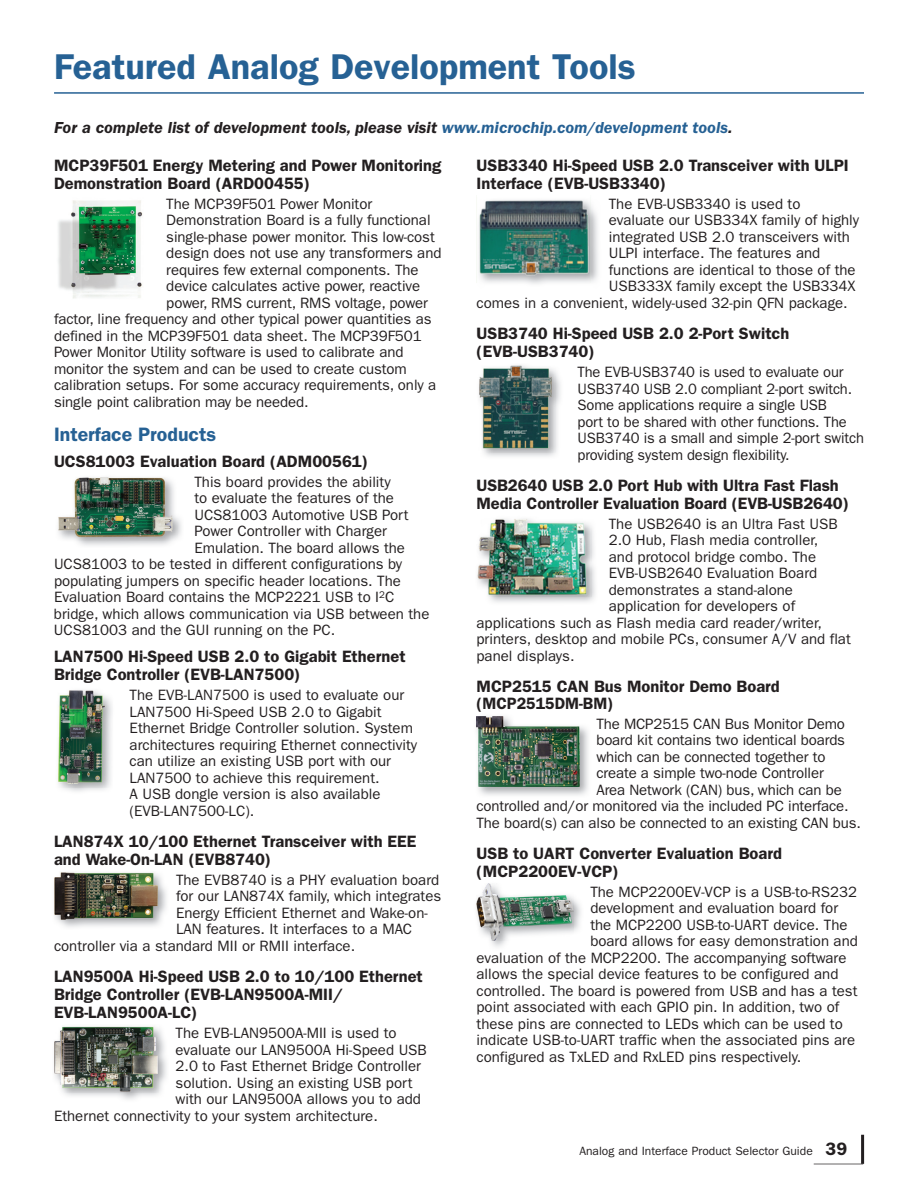
<style>
.page{position:relative;width:918px;height:1188px;background:#fff}
.page>*{position:absolute;margin:0;border:0;box-sizing:border-box;transform-origin:0 0}
.t1{font:600 36px "ITC Franklin Gothic Std";color:#266194}
.t2{font:600 19.5px "ITC Franklin Gothic Std";color:#266194}
.t3{font:600 16.5px/18px "ITC Franklin Gothic Std";color:#231f20}
.t4{font:italic 600 16.5px "ITC Franklin Gothic Std";color:#231f20}
.t5{font:15px/16.5px "ITC Franklin Gothic Std";color:#231f20}
.t6{font:12px "ITC Franklin Gothic Std";color:#231f20}
.s1{color:#266194}
.s2{font-weight:600;font-size:18px}
</style>
<div class="page">
<hr style="left:862px;top:1135px;width:2px;height:29px;background:#231f20">
<hr style="left:814px;top:1164px;width:49px;height:1px;background:#231f20">
<hr style="left:54px;top:92px;width:810px;height:2px;background:#266194">
<img style="left:58px;top:200px;width:85px;height:99px">
<img style="left:77px;top:518px;width:105px;height:28px">
<img style="left:58px;top:477px;width:119px;height:64px">
<img style="left:56px;top:689px;width:56px;height:99px">
<img style="left:57px;top:876px;width:110px;height:51px">
<img style="left:54px;top:872px;width:105px;height:48px">
<img style="left:63px;top:1029px;width:104px;height:71px">
<img style="left:54px;top:1026px;width:104px;height:66px">
<img style="left:476px;top:208px;width:122px;height:76px">
<img style="left:477px;top:200px;width:115px;height:83px">
<img style="left:484px;top:373px;width:77px;height:84px">
<img style="left:479px;top:365px;width:77px;height:87px">
<img style="left:489px;top:529px;width:106px;height:74px">
<img style="left:477px;top:518px;width:115px;height:79px">
<img style="left:476px;top:716px;width:113px;height:80px">
<img style="left:477px;top:716px;width:102px;height:70px">
<img style="left:476px;top:883px;width:105px;height:64px">
<img style="left:477px;top:884px;width:96px;height:57px">
<h1 class="t1" style="left:54px;top:45px;width:583px">Featured Analog Development Tools</h1>
<p class="t4" style="left:54px;top:118px;width:680px">For a complete list of development tools, please visit <span class="s1">www.microchip.com/development tools</span>.</p>
<p class="t3" style="left:54px;top:157px;width:389px">MCP39F501 Energy Metering and Power Monitoring<br>Demonstration Board (ARD00455)</p>
<p class="t5" style="left:166px;top:196px;width:207px">The MCP39F501 Power Monitor</p>
<p class="t5" style="left:166px;top:212px;width:266px">Demonstration Board is a fully functional</p>
<p class="t5" style="left:166px;top:229px;width:270px">single-phase power monitor . This low-cost</p>
<p class="t5" style="left:166px;top:245px;width:277px">design does not use any transformers and</p>
<p class="t5" style="left:166px;top:262px;width:254px">requires few external components . The</p>
<p class="t5" style="left:166px;top:278px;width:255px">device calculates active power, reactive</p>
<p class="t5" style="left:166px;top:295px;width:263px">power, RMS current, RMS voltage, power</p>
<p class="t5" style="left:54px;top:311px;width:379px">factor, line frequency and other typical power quantities as</p>
<p class="t5" style="left:54px;top:328px;width:369px">defined in the MCP39F501 data sheet . The MCP39F501</p>
<p class="t5" style="left:54px;top:344px;width:351px">Power Monitor Utility software is used to calibrate and</p>
<p class="t5" style="left:54px;top:361px;width:354px">monitor the system and can be used to create custom</p>
<p class="t5" style="left:54px;top:377px;width:384px">calibration setups . For some accuracy requirements, only a</p>
<p class="t5" style="left:54px;top:394px;width:256px">single point calibration may be needed .</p>
<h2 class="t2" style="left:54px;top:423px;width:164px">Interface Products</h2>
<p class="t3" style="left:54px;top:453px;width:316px">UCS81003 Evaluation Board (ADM00561)</p>
<p class="t5" style="left:194px;top:474px;width:198px">This board provides the ability</p>
<p class="t5" style="left:194px;top:490px;width:201px">to evaluate the features of the</p>
<p class="t5" style="left:194px;top:507px;width:216px">UCS81003 Automotive USB Port</p>
<p class="t5" style="left:194px;top:523px;width:194px">Power Controller with Charger</p>
<p class="t5" style="left:194px;top:540px;width:212px">Emulation . The board allows the</p>
<p class="t5" style="left:54px;top:556px;width:350px">UCS81003 to be tested in different configurations by</p>
<p class="t5" style="left:54px;top:573px;width:349px">populating jumpers on specific header locations . The</p>
<p class="t5" style="left:54px;top:589px;width:342px">Evaluation Board contains the MCP2221 USB to I<sup>2</sup>C</p>
<p class="t5" style="left:54px;top:606px;width:377px">bridge, which allows communication via USB between the</p>
<p class="t5" style="left:54px;top:622px;width:283px">UCS81003 and the GUI running on the PC .</p>
<p class="t3" style="left:54px;top:648px;width:353px">LAN7500 Hi-Speed USB 2.0 to Gigabit Ethernet<br>Bridge Controller (EVB-LAN7500)</p>
<p class="t5" style="left:130px;top:687px;width:289px">The EVB-LAN7500 is used to evaluate our LAN7500 Hi-Speed USB 2 .0 to Gigabit Ethernet Bridge Controller solution . System architectures requiring Ethernet connectivity can utilize an existing USB port with our LAN7500 to achieve this requirement .<br>A USB dongle version is also available (EVB-LAN7500-LC) .</p>
<p class="t3" style="left:54px;top:832px;width:364px">LAN874X 10/100 Ethernet Transceiver with EEE and Wake-On-LAN (EVB8740)</p>
<p class="t5" style="left:176px;top:872px;width:265px">The EVB8740 is a PHY evaluation board</p>
<p class="t5" style="left:176px;top:888px;width:267px">for our LAN874X family, which integrates</p>
<p class="t5" style="left:176px;top:905px;width:253px">Energy Efficient Ethernet and Wake-on-</p>
<p class="t5" style="left:176px;top:921px;width:238px">LAN features . It interfaces to a MAC</p>
<p class="t5" style="left:54px;top:938px;width:303px">controller via a standard MII or RMII interface .</p>
<p class="t3" style="left:54px;top:968px;width:370px">LAN9500A Hi-Speed USB 2.0 to 10/100 Ethernet<br>Bridge Controller (EVB-LAN9500A-MII/<br>EVB-LAN9500A-LC)</p>
<p class="t5" style="left:176px;top:1025px;width:223px">The EVB-LAN9500A-MII is used to</p>
<p class="t5" style="left:176px;top:1041px;width:253px">evaluate our LAN9500A Hi-Speed USB</p>
<p class="t5" style="left:176px;top:1058px;width:247px">2 .0 to Fast Ethernet Bridge Controller</p>
<p class="t5" style="left:176px;top:1074px;width:238px">solution . Using an existing USB port</p>
<p class="t5" style="left:176px;top:1091px;width:247px">with our LAN9500A allows you to add</p>
<p class="t5" style="left:54px;top:1107px;width:325px">Ethernet connectivity to your system architecture .</p>
<p class="t3" style="left:477px;top:157px;width:374px">USB3340 Hi-Speed USB 2.0 Transceiver with ULPI<br>Interface (EVB-USB3340)</p>
<p class="t5" style="left:609px;top:196px;width:193px">The EVB-USB3340 is used to</p>
<p class="t5" style="left:609px;top:212px;width:252px">evaluate our USB334X family of highly</p>
<p class="t5" style="left:609px;top:229px;width:243px">integrated USB 2 .0 transceivers with</p>
<p class="t5" style="left:609px;top:245px;width:213px">ULPI interface . The features and</p>
<p class="t5" style="left:609px;top:262px;width:248px">functions are identical to those of the</p>
<p class="t5" style="left:609px;top:278px;width:248px">USB333X family except the USB334X</p>
<p class="t5" style="left:477px;top:295px;width:373px">comes in a convenient, widely-used 32-pin QFN package .</p>
<p class="t3" style="left:477px;top:325px;width:314px">USB3740 Hi-Speed USB 2.0 2-Port Switch (EVB-USB3740)</p>
<p class="t5" style="left:578px;top:364px;width:288px">The EVB-USB3740 is used to evaluate our USB3740 USB 2 .0 compliant 2-port switch .<br>Some applications require a single USB<br>port to be shared with other functions . The USB3740 is a small and simple 2-port switch providing system design flexibility .</p>
<p class="t3" style="left:477px;top:476px;width:374px">USB2640 USB 2.0 Port Hub with Ultra Fast Flash<br>Media Controller Evaluation Board (EVB-USB2640)</p>
<p class="t5" style="left:609px;top:516px;width:230px">The USB2640 is an Ultra Fast USB</p>
<p class="t5" style="left:609px;top:532px;width:211px">2 .0 Hub, Flash media controller,</p>
<p class="t5" style="left:609px;top:549px;width:209px">and protocol bridge combo . The</p>
<p class="t5" style="left:609px;top:565px;width:210px">EVB-USB2640 Evaluation Board</p>
<p class="t5" style="left:609px;top:582px;width:186px">demonstrates a stand-alone</p>
<p class="t5" style="left:609px;top:598px;width:188px">application for developers of</p>
<p class="t5" style="left:477px;top:615px;width:347px">applications such as Flash media card reader/writer,</p>
<p class="t5" style="left:477px;top:631px;width:376px">printers, desktop and mobile PCs, consumer A/V and flat</p>
<p class="t5" style="left:477px;top:648px;width:100px">panel displays .</p>
<p class="t3" style="left:477px;top:678px;width:305px;line-height:16.5px">MCP2515 CAN Bus Monitor Demo Board (MCP2515DM-BM)</p>
<p class="t5" style="left:596px;top:715px;width:250px">The MCP2515 CAN Bus Monitor Demo</p>
<p class="t5" style="left:596px;top:732px;width:250px">board kit contains two identical boards</p>
<p class="t5" style="left:596px;top:748px;width:231px">which can be connected together to</p>
<p class="t5" style="left:596px;top:765px;width:229px">create a simple two-node Controller</p>
<p class="t5" style="left:596px;top:781px;width:247px">Area Network (CAN) bus, which can be</p>
<p class="t5" style="left:477px;top:798px;width:374px">controlled and/or monitored via the included PC interface .</p>
<p class="t5" style="left:477px;top:814px;width:386px">The board(s) can also be connected to an existing CAN bus .</p>
<p class="t3" style="left:477px;top:844px;width:307px">USB to UART Converter Evaluation Board (MCP2200EV-VCP)</p>
<p class="t5" style="left:590px;top:884px;width:268px">The MCP2200EV-VCP is a USB-to-RS232</p>
<p class="t5" style="left:590px;top:900px;width:249px">development and evaluation board for</p>
<p class="t5" style="left:590px;top:917px;width:259px">the MCP2200 USB-to-UART device . The</p>
<p class="t5" style="left:590px;top:933px;width:269px">board allows for easy demonstration and</p>
<p class="t5" style="left:477px;top:950px;width:371px">evaluation of the MCP2200 . The accompanying software</p>
<p class="t5" style="left:477px;top:966px;width:363px">allows the special device features to be configured and</p>
<p class="t5" style="left:477px;top:983px;width:382px">controlled . The board is powered from USB and has a test</p>
<p class="t5" style="left:477px;top:999px;width:364px">point associated with each GPIO pin . In addition, two of</p>
<p class="t5" style="left:477px;top:1016px;width:368px">these pins are connected to LEDs which can be used to</p>
<p class="t5" style="left:477px;top:1032px;width:380px">indicate USB-to-UART traffic when the associated pins are</p>
<p class="t5" style="left:477px;top:1049px;width:326px">configured as TxLED and RxLED pins respectively .</p>
<p class="t6" style="left:579px;top:1144px;width:269px">Analog and Interface Product Selector Guide <span class="s2">39</span></p>
</div>
